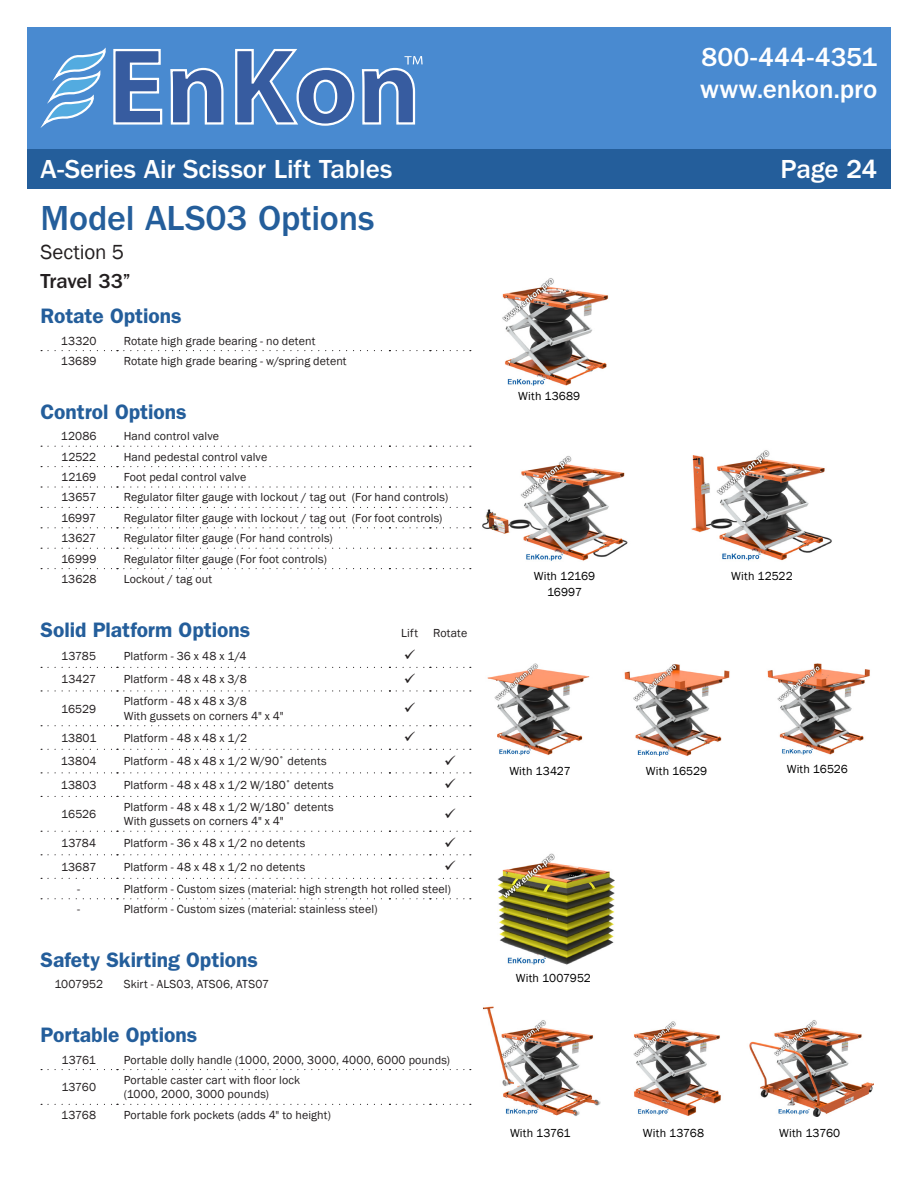
<style>
.page{position:relative;width:918px;height:1188px;background:#fff}
.page>*{position:absolute;margin:0;border:0;box-sizing:border-box;transform-origin:0 0}
.t1{font:500 36px "ITC Franklin Gothic Std";letter-spacing:-.005em;color:#245e9b}
.t2{font:500 27px/32.4px "ITC Franklin Gothic Std";letter-spacing:-.005em;color:#fff}
.Features_List__Headi{font:600 21px "ITC Franklin Gothic Std";color:#245e9b}
.t3{font:500 21px "ITC Franklin Gothic Std";letter-spacing:-.01em;color:#231f20}
.t4{font:21px "Franklin Gothic";color:#231f20}
.t5{font:12px "Franklin Gothic";letter-spacing:.01em;color:#231f20}
.Features_List__Headi-2{font:12px "Franklin Gothic";letter-spacing:.01em;color:#000}
.t6{font:12px "Franklin Gothic";letter-spacing:-.01em;color:#231f20}
</style>
<div class="page">
<div style="left:27px;top:148px;width:864px;height:41px;background:#245e9b"></div>
<div style="left:27px;top:27px;width:864px;height:121px;background:#498ad0"></div>
<svg style="left:113px;top:49px;width:50px;height:76px"></svg>
<svg style="left:170px;top:67px;width:54px;height:58px"></svg>
<svg style="left:235px;top:49px;width:188px;height:77px"></svg>
<svg style="left:42px;top:47px;width:64px;height:79px"></svg>
<img style="left:691px;top:450px;width:141px;height:111px">
<img style="left:497px;top:853px;width:118px;height:112px">
<img style="left:749px;top:1020px;width:124px;height:97px">
<img style="left:483px;top:1006px;width:118px;height:110px">
<img style="left:633px;top:1021px;width:88px;height:95px">
<img style="left:624px;top:664px;width:106px;height:93px">
<img style="left:487px;top:663px;width:103px;height:92px">
<img style="left:767px;top:663px;width:103px;height:92px">
<img style="left:502px;top:278px;width:107px;height:108px">
<img style="left:483px;top:456px;width:145px;height:105px">
<svg style="left:48px;top:350px;width:70px;height:1px"></svg>
<svg style="left:124px;top:350px;width:266px;height:1px"></svg>
<svg style="left:48px;top:446px;width:70px;height:1px"></svg>
<svg style="left:124px;top:446px;width:266px;height:1px"></svg>
<svg style="left:48px;top:466px;width:70px;height:1px"></svg>
<svg style="left:124px;top:466px;width:266px;height:1px"></svg>
<svg style="left:48px;top:486px;width:70px;height:2px"></svg>
<svg style="left:124px;top:486px;width:266px;height:2px"></svg>
<svg style="left:396px;top:486px;width:35px;height:2px"></svg>
<svg style="left:437px;top:486px;width:34px;height:2px"></svg>
<svg style="left:48px;top:507px;width:70px;height:1px"></svg>
<svg style="left:124px;top:507px;width:266px;height:1px"></svg>
<svg style="left:48px;top:527px;width:70px;height:1px"></svg>
<svg style="left:124px;top:527px;width:266px;height:1px"></svg>
<svg style="left:48px;top:548px;width:70px;height:1px"></svg>
<svg style="left:124px;top:548px;width:266px;height:1px"></svg>
<svg style="left:48px;top:568px;width:70px;height:1px"></svg>
<svg style="left:124px;top:568px;width:266px;height:1px"></svg>
<svg style="left:48px;top:667px;width:70px;height:1px"></svg>
<svg style="left:124px;top:667px;width:266px;height:1px"></svg>
<svg style="left:48px;top:690px;width:70px;height:2px"></svg>
<svg style="left:124px;top:690px;width:266px;height:2px"></svg>
<svg style="left:396px;top:690px;width:35px;height:2px"></svg>
<svg style="left:437px;top:690px;width:34px;height:2px"></svg>
<svg style="left:48px;top:725px;width:70px;height:1px"></svg>
<svg style="left:124px;top:725px;width:266px;height:1px"></svg>
<svg style="left:48px;top:749px;width:70px;height:1px"></svg>
<svg style="left:124px;top:749px;width:266px;height:1px"></svg>
<svg style="left:48px;top:772px;width:70px;height:1px"></svg>
<svg style="left:124px;top:772px;width:266px;height:1px"></svg>
<svg style="left:48px;top:796px;width:70px;height:1px"></svg>
<svg style="left:124px;top:796px;width:266px;height:1px"></svg>
<svg style="left:48px;top:831px;width:70px;height:1px"></svg>
<svg style="left:124px;top:831px;width:266px;height:1px"></svg>
<svg style="left:48px;top:854px;width:70px;height:1px"></svg>
<svg style="left:124px;top:854px;width:266px;height:1px"></svg>
<svg style="left:48px;top:878px;width:70px;height:1px"></svg>
<svg style="left:124px;top:878px;width:266px;height:1px"></svg>
<svg style="left:48px;top:898px;width:70px;height:1px"></svg>
<svg style="left:124px;top:898px;width:266px;height:1px"></svg>
<svg style="left:48px;top:1069px;width:70px;height:1px"></svg>
<svg style="left:124px;top:1069px;width:266px;height:1px"></svg>
<svg style="left:48px;top:1104px;width:70px;height:1px"></svg>
<svg style="left:124px;top:1104px;width:266px;height:1px"></svg>
<h2 class="t2" style="left:700px;top:41px;width:179px">800-444-4351 www.enkon.pro</h2>
<h2 class="t2" style="left:40px;top:153px;width:353px">A-Series Air Scissor Lift Tables</h2>
<h2 class="t2" style="left:781px;top:153px;width:98px">Page 24</h2>
<p class="t1" style="left:40px;top:198px;width:335px">Model ALS03 Options</p>
<p class="t4" style="left:40px;top:239px;width:85px">Section 5</p>
<p class="t3" style="left:40px;top:269px;width:92px">Travel 33”</p>
<p class="Features_List__Headi" style="left:40px;top:304px;width:143px">Rotate Options</p>
<p class="t5" style="left:61px;top:333px;width:37px">13320</p>
<p class="t5" style="left:124px;top:333px;width:193px">Rotate high grade bearing - no detent</p>
<p class="t5" style="left:61px;top:354px;width:37px">13689</p>
<p class="t5" style="left:124px;top:354px;width:224px">Rotate high grade bearing - w/spring detent</p>
<p class="Features_List__Headi" style="left:40px;top:399px;width:148px">Control Options</p>
<p class="t5" style="left:61px;top:429px;width:37px">12086</p>
<p class="t5" style="left:124px;top:429px;width:97px">Hand control valve</p>
<p class="t5" style="left:61px;top:449px;width:37px">12522</p>
<p class="t5" style="left:124px;top:449px;width:145px">Hand pedestal control valve</p>
<p class="t5" style="left:61px;top:470px;width:37px">12169</p>
<p class="t5" style="left:124px;top:470px;width:124px">Foot pedal control valve</p>
<p class="t5" style="left:61px;top:490px;width:37px">13657</p>
<p class="t5" style="left:124px;top:490px;width:326px">Regulator filter gauge with lockout / tag out (For hand controls)</p>
<p class="t5" style="left:61px;top:510px;width:36px">16997</p>
<p class="t5" style="left:124px;top:510px;width:320px">Regulator filter gauge with lockout / tag out (For foot controls)</p>
<p class="t5" style="left:61px;top:531px;width:37px">13627</p>
<p class="t5" style="left:124px;top:531px;width:211px">Regulator filter gauge (For hand controls)</p>
<p class="t5" style="left:61px;top:551px;width:37px">16999</p>
<p class="t5" style="left:124px;top:551px;width:205px">Regulator filter gauge (For foot controls)</p>
<p class="t5" style="left:61px;top:572px;width:37px">13628</p>
<p class="t5" style="left:124px;top:572px;width:90px">Lockout / tag out</p>
<p class="Features_List__Headi" style="left:40px;top:617px;width:211px">Solid Platform Options</p>
<p class="t5" style="left:401px;top:626px;width:18px">Lift</p>
<p class="t5" style="left:433px;top:626px;width:36px">Rotate</p>
<p class="t5" style="left:61px;top:648px;width:37px">13785</p>
<p class="t5" style="left:124px;top:648px;width:124px">Platform - 36 x 48 x 1/4</p>
<p class="t5" style="left:61px;top:672px;width:37px">13427</p>
<p class="t5" style="left:124px;top:672px;width:125px">Platform - 48 x 48 x 3/8</p>
<p class="t5" style="left:61px;top:701px;width:37px">16529</p>
<p class="t5" style="left:124px;top:694px;width:125px">Platform - 48 x 48 x 3/8</p>
<p class="t5" style="left:124px;top:708px;width:161px">With gussets on corners 4" x 4"</p>
<p class="t5" style="left:61px;top:730px;width:37px">13801</p>
<p class="t5" style="left:124px;top:730px;width:125px">Platform - 48 x 48 x 1/2</p>
<p class="t5" style="left:61px;top:754px;width:37px">13804</p>
<p class="t5" style="left:124px;top:754px;width:205px">Platform - 48 x 48 x 1/2 W/90˚ detents</p>
<p class="t5" style="left:61px;top:777px;width:37px">13803</p>
<p class="t5" style="left:124px;top:777px;width:211px">Platform - 48 x 48 x 1/2 W/180˚ detents</p>
<p class="t5" style="left:61px;top:807px;width:37px">16526</p>
<p class="t5" style="left:124px;top:799px;width:211px">Platform - 48 x 48 x 1/2 W/180˚ detents</p>
<p class="t5" style="left:124px;top:814px;width:161px">With gussets on corners 4" x 4"</p>
<p class="t5" style="left:61px;top:836px;width:37px">13784</p>
<p class="t5" style="left:124px;top:836px;width:183px">Platform - 36 x 48 x 1/2 no detents</p>
<p class="t5" style="left:61px;top:859px;width:37px">13687</p>
<p class="t5" style="left:124px;top:859px;width:183px">Platform - 48 x 48 x 1/2 no detents</p>
<p class="t5" style="left:77px;top:881px;width:4px">-</p>
<p class="t5" style="left:124px;top:881px;width:329px">Platform - Custom sizes (material: high strength hot rolled steel)</p>
<p class="t5" style="left:77px;top:902px;width:4px">-</p>
<p class="t5" style="left:124px;top:902px;width:255px">Platform - Custom sizes (material: stainless steel)</p>
<p class="Features_List__Headi" style="left:40px;top:948px;width:219px">Safety Skirting Options</p>
<p class="t6" style="left:54px;top:977px;width:50px">1007952</p>
<p class="t5" style="left:124px;top:977px;width:147px">Skirt - ALS03, ATS06, ATS07</p>
<p class="Features_List__Headi" style="left:40px;top:1023px;width:158px">Portable Options</p>
<p class="t5" style="left:62px;top:1052px;width:36px">13761</p>
<p class="t5" style="left:124px;top:1052px;width:328px">Portable dolly handle (1000, 2000, 3000, 4000, 6000 pounds)</p>
<p class="t5" style="left:61px;top:1080px;width:36px">13760</p>
<p class="t5" style="left:124px;top:1073px;width:178px">Portable caster cart with floor lock</p>
<p class="t5" style="left:124px;top:1087px;width:147px">(1000, 2000, 3000 pounds)</p>
<p class="t5" style="left:61px;top:1107px;width:36px">13768</p>
<p class="t5" style="left:124px;top:1107px;width:209px">Portable fork pockets (adds 4" to height)</p>
<p class="Features_List__Headi-2" style="left:518px;top:389px;width:64px">With 13689</p>
<p class="Features_List__Headi-2" style="left:534px;top:568px;width:63px">With 12169</p>
<p class="Features_List__Headi-2" style="left:547px;top:584px;width:36px">16997</p>
<p class="Features_List__Headi-2" style="left:731px;top:568px;width:63px">With 12522</p>
<p class="Features_List__Headi-2" style="left:509px;top:764px;width:63px">With 13427</p>
<p class="Features_List__Headi-2" style="left:646px;top:764px;width:63px">With 16529</p>
<p class="Features_List__Headi-2" style="left:787px;top:762px;width:63px">With 16526</p>
<p class="Features_List__Headi-2" style="left:516px;top:971px;width:77px">With 1007952</p>
<p class="Features_List__Headi-2" style="left:510px;top:1126px;width:62px">With 13761</p>
<p class="Features_List__Headi-2" style="left:643px;top:1126px;width:63px">With 13768</p>
<p class="Features_List__Headi-2" style="left:779px;top:1126px;width:63px">With 13760</p>
</div>
